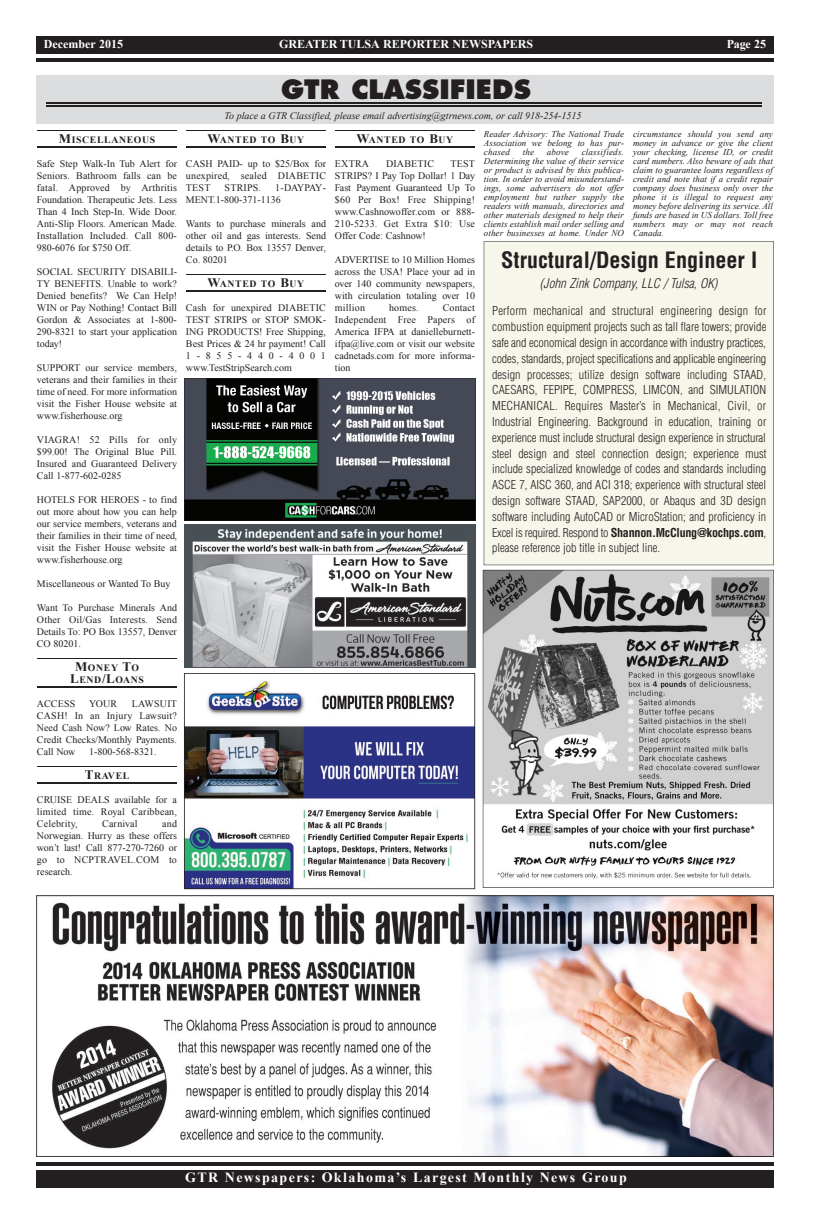
<style>
.page{position:relative;width:819px;height:1224px;background:#fff}
.page>*{position:absolute;margin:0;border:0;box-sizing:border-box;transform-origin:0 0}
.t1{font:800 26px "Futura";color:#231f20}
.t2{font:700 condensed 22px "Helvetica";color:#231f20}
.t3{font:700 14px "Times New Roman";letter-spacing:.1em;color:#fff}
.t4{font:italic 300 condensed 13px "Helvetica";color:#231f20}
.t5{font:300 condensed 12px/15.8px "Helvetica";color:#231f20;text-align:justify}
.t6{font:700 12px "Times New Roman";color:#fff}
.t7{font:10px/12px "Times New Roman";color:#231f20;text-align:justify}
.t8{font:italic 10px "Times New Roman";letter-spacing:-.005em;color:#231f20}
.t9{font:10px "Times New Roman";letter-spacing:.02em;color:#231f20}
.t10{font:700 9.8px/12px "Times New Roman";letter-spacing:.065em;color:#231f20;text-align:center}
.t11{font:italic 9px/9px "Times New Roman";letter-spacing:.005em;color:#231f20;text-align:justify}
.s1{font-size:13px}
.s2{font-weight:700}
</style>
<div class="page">
<div style="left:36px;top:1170px;width:738px;height:18px;background:#231f20"></div>
<hr style="left:36px;top:1162px;width:738px;height:4px;background:#231f20">
<hr style="left:36px;top:58px;width:738px;height:4px;background:#231f20">
<div style="left:36px;top:36px;width:738px;height:18px;background:#231f20"></div>
<hr style="left:37px;top:130px;width:140px;height:1px;background:#231f20">
<hr style="left:37px;top:146px;width:140px;height:2px;background:#231f20">
<hr style="left:37px;top:658px;width:140px;height:1px;background:#231f20">
<hr style="left:37px;top:686px;width:140px;height:2px;background:#231f20">
<hr style="left:37px;top:766px;width:140px;height:1px;background:#231f20">
<hr style="left:37px;top:782px;width:140px;height:2px;background:#231f20">
<hr style="left:186px;top:130px;width:140px;height:1px;background:#231f20">
<hr style="left:186px;top:146px;width:140px;height:2px;background:#231f20">
<hr style="left:186px;top:274px;width:140px;height:1px;background:#231f20">
<hr style="left:186px;top:290px;width:140px;height:2px;background:#231f20">
<hr style="left:335px;top:130px;width:140px;height:1px;background:#231f20">
<hr style="left:335px;top:146px;width:140px;height:2px;background:#231f20">
<div style="left:36px;top:75px;width:738px;height:49px;background:#dcdddf"></div>
<hr style="left:46px;top:105px;width:715px;height:1px;background:#231f20">
<hr style="left:46px;top:102px;width:715px;height:2px;background:#231f20">
<img style="left:184px;top:673px;width:291px;height:216px">
<img style="left:36px;top:896px;width:738px;height:260px">
<img style="left:184px;top:525px;width:292px;height:142px">
<svg style="left:184px;top:378px;width:292px;height:143px;background:#404949"></svg>
<svg style="left:483px;top:570px;width:291px;height:318px"></svg>
<svg style="left:484px;top:241px;width:290px;height:324px;background:#eeede2"></svg>
<div style="left:491px;top:250px;width:276px;height:308px;background:#f7f6eb"></div>
<p class="t6" style="left:44px;top:36px;width:81px">December 2015</p>
<p class="t6" style="left:279px;top:36px;width:255px">GREATER TULSA REPORTER NEWSPAPERS</p>
<p class="t6" style="left:727px;top:36px;width:41px">Page 25</p>
<p class="t10" style="left:59px;top:133px;width:98px"><span class="s1">M</span>ISCELLANEOUS</p>
<p class="t7" style="left:37px;top:157px;width:142px">Safe Step Walk-In Tub Alert for Seniors. Bathroom falls can be fatal. Approved by Arthritis Foundation. Therapeutic Jets. Less Than 4 Inch Step-In. Wide Door.<br>Anti-Slip Floors. American Made.<br>Installation Included. Call 800- 980-6076 for $750 Off.</p>
<p class="t7" style="left:37px;top:265px;width:142px">SOCIAL SECURITY DISABILI-TY BENEFITS. Unable to work?<br>Denied benefits? We Can Help!<br>WIN or Pay Nothing! Contact Bill Gordon &amp; Associates at 1-800- 290-8321 to start your application today!</p>
<p class="t7" style="left:37px;top:361px;width:142px">SUPPORT our service members, veterans and their families in their time of need. For more information visit the Fisher House website at www.fisherhouse.org</p>
<p class="t7" style="left:37px;top:433px;width:142px">VIAGRA! 52 Pills for only $99.00! The Original Blue Pill.<br>Insured and Guaranteed Delivery Call 1-877-602-0285</p>
<p class="t7" style="left:37px;top:493px;width:142px">HOTELS FOR HEROES - to find out more about how you can help our service members, veterans and their families in their time of need, visit the Fisher House website at www.fisherhouse.org</p>
<p class="t7" style="left:37px;top:577px;width:135px">Miscellaneous or Wanted To Buy</p>
<p class="t7" style="left:37px;top:601px;width:142px">Want To Purchase Minerals And Other Oil/Gas Interests. Send Details To: PO Box 13557, Denver CO 80201.</p>
<p class="t10" style="left:70px;top:661px;width:75px"><span class="s1">M</span>ONEY <span class="s1">T</span>O<br><span class="s1">L</span>END<span class="s1">/L</span>OANS</p>
<p class="t7" style="left:37px;top:697px;width:40px">ACCESS</p>
<p class="t7" style="left:89px;top:697px;width:30px">YOUR</p>
<p class="t7" style="left:37px;top:697px;width:142px;text-indent:95px">LAWSUIT CASH! In an Injury Lawsuit?<br>Need Cash Now? Low Rates. No Credit Checks/Monthly Payments.<br>Call Now</p>
<p class="t7" style="left:89px;top:745px;width:69px">1-800-568-8321.</p>
<p class="t10" style="left:85px;top:769px;width:46px"><span class="s1">T</span>RAVEL</p>
<p class="t7" style="left:37px;top:793px;width:142px">CRUISE DEALS available for a limited time. Royal Caribbean, Celebrity,</p>
<p class="t7" style="left:37px;top:817px;width:142px;text-indent:125px">and Norwegian. Hurry as these offers won’t last! Call 877-270-7260 or go to NCPTRAVEL.COM to research.</p>
<p class="t9" style="left:102px;top:817px;width:37px">Carnival</p>
<h1 class="t1" style="left:281px;top:73px;width:251px">GTR CLASSIFIEDS</h1>
<p class="t8" style="left:225px;top:109px;width:358px">To place a GTR Classified, please email advertising@gtrnews.com, or call 918-254-1515</p>
<p class="t10" style="left:208px;top:133px;width:98px"><span class="s1">W</span>ANTED TO <span class="s1">B</span>UY</p>
<p class="t7" style="left:186px;top:157px;width:142px">CASH PAID- up to $25/Box for unexpired, sealed DIABETIC TEST</p>
<p class="t7" style="left:186px;top:181px;width:142px;text-indent:89px">1-DAYPAY-<br>MENT.1-800-371-1136</p>
<p class="t7" style="left:186px;top:217px;width:142px">Wants to purchase minerals and other oil and gas interests. Send details to P.O. Box 13557 Denver, Co. 80201</p>
<p class="t10" style="left:208px;top:277px;width:98px"><span class="s1">W</span>ANTED TO <span class="s1">B</span>UY</p>
<p class="t7" style="left:186px;top:301px;width:142px">Cash for unexpired DIABETIC TEST STRIPS or STOP SMOK-ING PRODUCTS! Free Shipping, Best Prices &amp; 24 hr payment! Call 1-855-440-4001 www.TestStripSearch.com</p>
<p class="t7" style="left:225px;top:181px;width:38px">STRIPS.</p>
<p class="t11" style="left:484px;top:129px;width:142px">Reader Advisory: The National Trade Association we belong to has pur&shy;chased</p>
<p class="t11" style="left:633px;top:129px;width:142px">circumstance should you send any money in advance or give the client your checking, license ID, or credit card numbers. Also beware of ads that claim to guarantee loans regardless of credit and note that if a credit repair company does business only over the phone it is illegal to request any money before delivering its service. All funds are based in US dollars. Toll free numbers may or may not reach Canada.</p>
<p class="t10" style="left:357px;top:133px;width:98px"><span class="s1">W</span>ANTED TO <span class="s1">B</span>UY</p>
<p class="t7" style="left:335px;top:157px;width:36px">EXTRA</p>
<p class="t9" style="left:386px;top:157px;width:50px">DIABETIC</p>
<p class="t11" style="left:484px;top:147px;width:142px;text-indent:98px">classifieds.<br>Determining the value of their service or product is advised by this publica&shy;tion. In order to avoid misunderstand&shy;ings, some advertisers do not offer employment but rather supply the readers with manuals, directories and other materials designed to help their clients establish mail order selling and other businesses at home. Under NO</p>
<p class="t11" style="left:523px;top:147px;width:13px">the</p>
<p class="t11" style="left:547px;top:147px;width:23px">above</p>
<p class="t7" style="left:335px;top:157px;width:142px;text-indent:116px">TEST STRIPS? I Pay Top Dollar! 1 Day Fast Payment Guaranteed Up To $60 Per Box! Free Shipping! www.Cashnowoffer.com or 888- 210-5233. Get Extra $10: Use Offer Code: Cashnow!</p>
<p class="t7" style="left:335px;top:253px;width:142px">ADVERTISE to 10 Million Homes across the USA! Place your ad in over 140 community newspapers, with circulation totaling over 10 million</p>
<h2 class="t2" style="left:501px;top:251px;width:258px">Structural/Design Engineer I</h2>
<h3 class="t4" style="left:540px;top:276px;width:179px">(John Zink Company, LLC / Tulsa, OK)</h3>
<p class="t5" style="left:492px;top:303px;width:276px">Perform mechanical and structural engineering design for combustion equipment projects such as tall flare towers; provide safe and economical design in accordance with industry practices, codes, standards, project specifications and applicable engineering design processes; utilize design software including STAAD, CAESARS, FEPIPE, COMPRESS, LIMCON, and SIMULATION MECHANICAL. Requires Master’s in Mechanical, Civil, or Industrial Engineering. Background in education, training or experience must include structural design experience in structural steel design and steel connection design; experience must include specialized knowledge of codes and standards including ASCE 7, AISC 360, and ACI 318; experience with structural steel design software STAAD, SAP2000, or Abaqus and 3D design software including AutoCAD or MicroStation; and proficiency in Excel is required. Respond to <span class="s2">Shannon.McClung@kochps.com</span>, please reference job title in subject line.</p>
<p class="t7" style="left:389px;top:301px;width:31px">homes.</p>
<p class="t7" style="left:335px;top:301px;width:142px;text-indent:108px">Contact Independent Free Papers of America IFPA at danielleburnett&shy;ifpa@live.com or visit our website cadnetads.com for more informa&shy;tion</p>
<h3 class="t3" style="left:185px;top:1168px;width:443px">GTR Newspapers: Oklahoma’s Largest Monthly News Group</h3>
</div>
